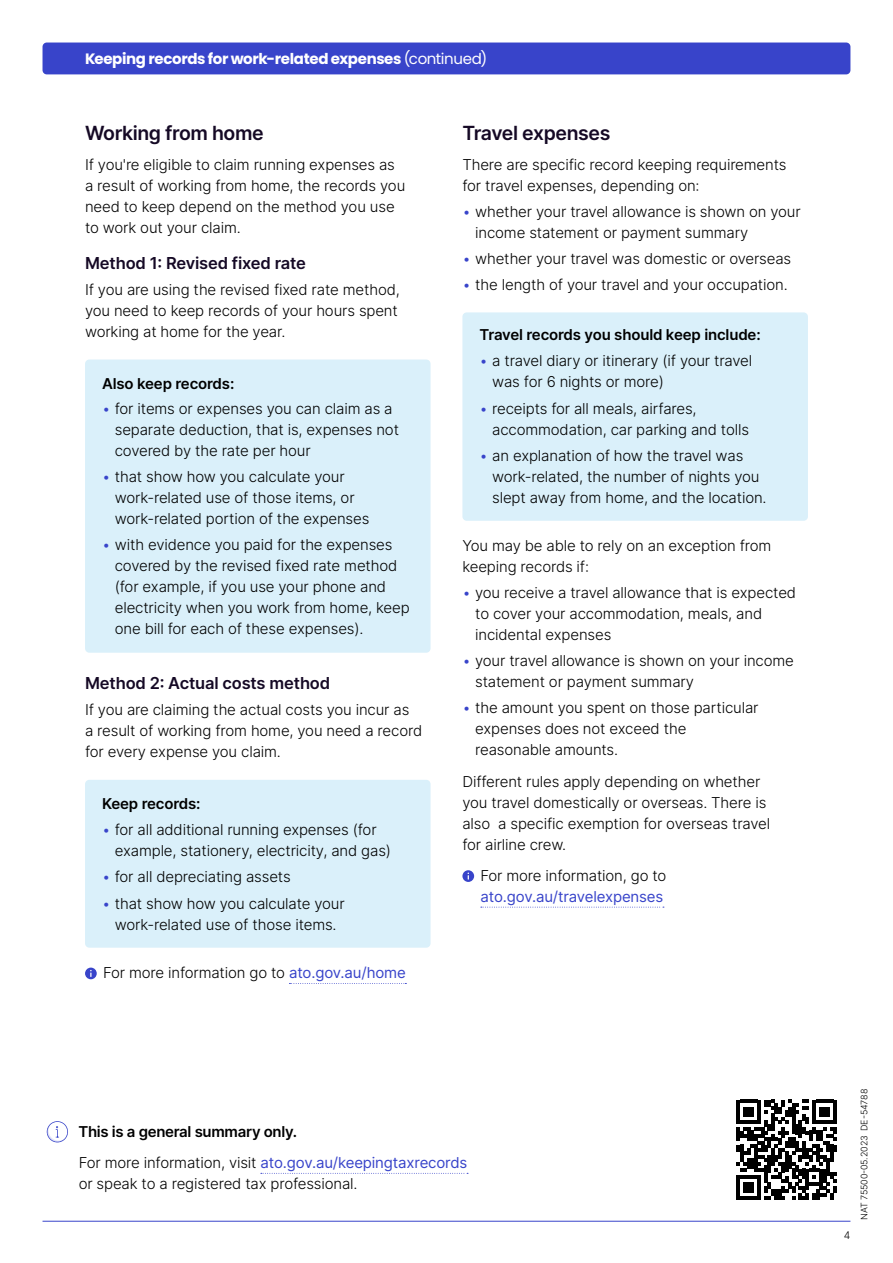
<style>
.page{position:relative;width:893px;height:1263px;background:#fff}
.page>*{position:absolute;margin:0;border:0;box-sizing:border-box;transform-origin:0 0}
.t1{font:600 19.5px "Inter";letter-spacing:-.02em;color:#150925}
.t2{font:600 16.5px "Inter";letter-spacing:-.01em;color:#150925}
.t3{font:300 15px/21px "Inter";letter-spacing:-.01em;color:#000}
.t4{font:15px/31.2px "Inter";letter-spacing:-.01em;color:#3844ca}
.t5{font:600 15px "Inter";letter-spacing:-.01em;color:#000}
.t6{font:700 15px "Poppins";letter-spacing:-.025em;color:#fff}
.t7{font:300 10.5px "Inter";color:#000}
.t8{font:300 9px "Inter";letter-spacing:-.01em;color:#000}
.s1{font-weight:400}
.s2{color:#3844ca}
.s3{font-weight:400;color:#3844ca}
.s4{font-weight:600;color:#000}
.s5{font-weight:300;color:#000}
</style>
<div class="page">
<hr style="left:43px;top:1221px;width:807px;height:1px;background:#3844ca">
<svg style="left:289px;top:983px;width:117px;height:1px"></svg>
<div style="left:85px;top:359px;width:346px;height:294px;background:#daf0fa;border-radius:4px"></div>
<div style="left:85px;top:780px;width:346px;height:168px;background:#daf0fa;border-radius:4px"></div>
<div style="left:85px;top:967px;width:12px;height:12px;background:#3844ca;border-radius:50%"></div>
<svg style="left:90px;top:970px;width:2px;height:7px"></svg>
<svg style="left:481px;top:907px;width:183px;height:1px"></svg>
<div style="left:462px;top:312px;width:346px;height:209px;background:#daf0fa;border-radius:4px"></div>
<svg style="left:462px;top:870px;width:12px;height:12px"></svg>
<svg style="left:261px;top:1173px;width:207px;height:1px"></svg>
<svg style="left:46px;top:1121px;width:22px;height:21px"></svg>
<svg style="left:737px;top:1100px;width:100px;height:100px"></svg>
<div style="left:43px;top:43px;width:807px;height:31px;background:#3844ca;border-radius:4px"></div>
<p class="t6" style="left:85px;top:52px;width:404px">Keeping records for work‑related expenses <span class="s1">(continued)</span></p>
<h1 class="t1" style="left:85px;top:121px;width:180px">Working from home</h1>
<p class="t3" style="left:85px;top:154px;width:322px">If you're eligible to claim running expenses as a result of working from home, the records you need to keep depend on the method you use to work out your claim.</p>
<p class="t2" style="left:85px;top:253px;width:222px">Method 1: Revised fixed rate</p>
<p class="t3" style="left:85px;top:279px;width:316px">If you are using the revised fixed rate method, you need to keep records of your hours spent working at home for the year.</p>
<p class="t5" style="left:102px;top:375px;width:134px">Also keep records:</p>
<p class="t3" style="left:115px;top:398px;width:286px;text-indent:-13px"><span class="s2">•</span> for items or expenses you can claim as a separate deduction, that is, expenses not covered by the rate per hour</p>
<p class="t3" style="left:115px;top:466px;width:256px;text-indent:-13px"><span class="s2">•</span> that show how you calculate your work-related use of those items, or work-related portion of the expenses</p>
<p class="t3" style="left:115px;top:534px;width:296px;text-indent:-13px"><span class="s2">•</span> with evidence you paid for the expenses covered by the revised fixed rate method (for example, if you use your phone and electricity when you work from home, keep one bill for each of these expenses).</p>
<p class="t2" style="left:85px;top:673px;width:247px">Method 2: Actual costs method</p>
<p class="t3" style="left:85px;top:699px;width:339px">If you are claiming the actual costs you incur as<br>a result of working from home, you need a record for every expense you claim.</p>
<p class="t5" style="left:102px;top:795px;width:100px">Keep records:</p>
<p class="t3" style="left:115px;top:819px;width:278px;text-indent:-13px"><span class="s2">•</span> for all additional running expenses (for example, stationery, electricity, and gas)</p>
<p class="t3" style="left:102px;top:866px;width:190px"><span class="s2">•</span> for all depreciating assets</p>
<p class="t3" style="left:102px;top:893px;width:244px;text-align:center"><span class="s2">•</span> that show how you calculate your work-related use of those items.</p>
<p class="t3" style="left:103px;top:962px;width:304px">For more information go to <span class="s3">ato.gov.au/home</span></p>
<h1 class="t1" style="left:462px;top:121px;width:149px">Travel expenses</h1>
<p class="t3" style="left:462px;top:154px;width:326px">There are specific record keeping requirements for travel expenses, depending on:</p>
<p class="t3" style="left:475px;top:201px;width:327px;text-indent:-13px"><span class="s2">•</span> whether your travel allowance is shown on your income statement or payment summary</p>
<p class="t3" style="left:462px;top:248px;width:330px"><span class="s2">•</span> whether your travel was domestic or overseas</p>
<p class="t3" style="left:462px;top:274px;width:327px"><span class="s2">•</span> the length of your travel and your occupation.</p>
<p class="t5" style="left:479px;top:326px;width:283px">Travel records you should keep include:</p>
<p class="t3" style="left:492px;top:350px;width:262px;text-indent:-13px"><span class="s2">•</span> a travel diary or itinerary (if your travel was for 6 nights or more)</p>
<p class="t3" style="left:492px;top:398px;width:258px;text-indent:-13px"><span class="s2">•</span> receipts for all meals, airfares, accommodation, car parking and tolls</p>
<p class="t3" style="left:492px;top:445px;width:276px;text-indent:-13px"><span class="s2">•</span> an explanation of how the travel was work-related, the number of nights you slept away from home, and the location.</p>
<p class="t3" style="left:462px;top:535px;width:311px">You may be able to rely on an exception from keeping records if:</p>
<p class="t3" style="left:475px;top:582px;width:322px;text-indent:-13px"><span class="s2">•</span> you receive a travel allowance that is expected to cover your accommodation, meals, and incidental expenses</p>
<p class="t3" style="left:475px;top:650px;width:320px;text-indent:-13px"><span class="s2">•</span> your travel allowance is shown on your income statement or payment summary</p>
<p class="t3" style="left:475px;top:697px;width:285px;text-indent:-13px"><span class="s2">•</span> the amount you spent on those particular expenses does not exceed the reasonable amounts.</p>
<p class="t3" style="left:462px;top:771px;width:309px">Different rules apply depending on whether you travel domestically or overseas. There is also a specific exemption for overseas travel for airline crew.</p>
<p class="t3" style="left:480px;top:865px;width:187px">For more information, go to</p>
<p class="t4" style="left:480px;top:881px;width:184px">ato.gov.au/travelexpenses</p>
<p class="t4" style="left:78px;top:1116px;width:390px"><span class="s4">This is a general summary only.<br></span><span class="s5">For more information, visit</span> ato.gov.au/keepingtaxrecords</p>
<p class="t3" style="left:79px;top:1173px;width:280px">or speak to a registered tax professional.</p>
<p class="t7" style="left:844px;top:1229px;width:8px">4</p>
<p class="t8" style="left:859px;top:1220px;width:133px;rotate:-90deg">NAT 75500-05.2023 DE-54788</p>
</div>
